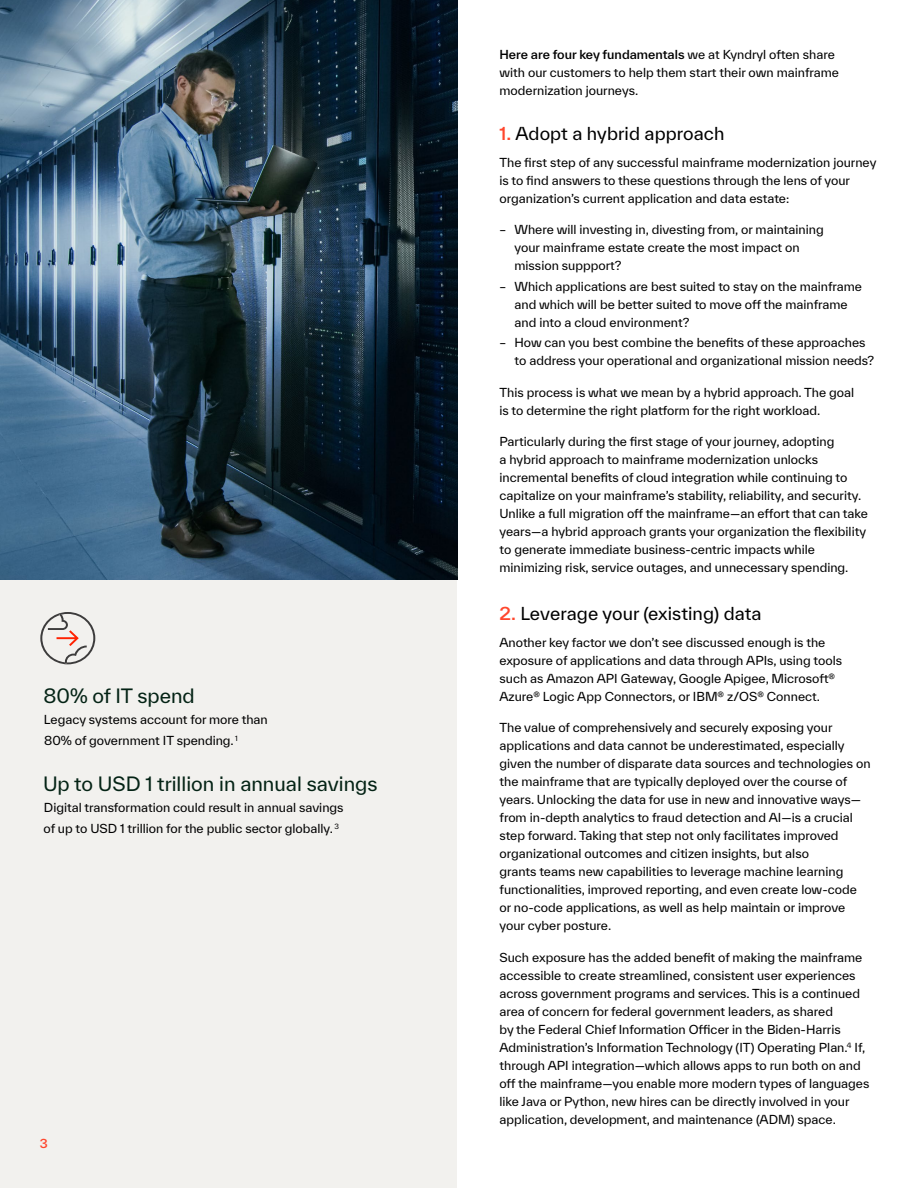
<style>
.page{position:relative;width:918px;height:1188px;background:#fff}
.page>*{position:absolute;margin:0;border:0;box-sizing:border-box;transform-origin:0 0}
.t1{font:19.2px "TWK Everett";color:#042315}
.t2{font:17.25px "TWK Everett";letter-spacing:.005em;color:#000}
.t3{font:12px/18px "TWK Everett";color:#000}
.t4{font:500 12px "TWK Everett";color:#ff462d}
.s1{font-weight:500}
.s2{font-weight:500;color:#ff462d}
</style>
<div class="page">
<div style="left:0;top:1px;width:457px;height:1187px;background:#f2f1ee"></div>
<svg style="left:40px;top:612px;width:55px;height:52px"></svg>
<img style="left:0;top:1px;width:457px;height:578px">
<h1 class="t1" style="left:43px;top:682px;width:153px">80% of IT spend</h1>
<p class="t3" style="left:44px;top:709px;width:225px;line-height:21px">Legacy systems account for more than<br>80% of government IT spending. <sup>1</sup></p>
<h1 class="t1" style="left:43px;top:771px;width:336px">Up to USD 1 trillion in annual savings</h1>
<p class="t3" style="left:44px;top:797px;width:301px;line-height:21px">Digital transformation could result in annual savings of up to USD 1 trillion for the public sector globally. <sup>3</sup></p>
<p class="t4" style="left:40px;top:1135px;width:9px">3</p>
<p class="t3" style="left:500px;top:45px;width:341px"><span class="s1">Here are four key fundamentals</span> we at Kyndryl often share with our customers to help them start their own mainframe modernization journeys.</p>
<h2 class="t2" style="left:500px;top:122px;width:227px"><span class="s2">1.</span> Adopt a hybrid approach</h2>
<p class="t3" style="left:500px;top:153px;width:378px">The first step of any successful mainframe modernization journey is to find answers to these questions through the lens of your organization’s current application and data estate:</p>
<p class="t3" style="left:514px;top:220px;width:311px;text-indent:-15px">– Where will investing in, divesting from, or maintaining your mainframe estate create the most impact on mission suppport?</p>
<p class="t3" style="left:514px;top:277px;width:349px;text-indent:-15px">– Which applications are best suited to stay on the mainframe and which will be better suited to move off the mainframe and into a cloud environment?</p>
<p class="t3" style="left:514px;top:334px;width:361px;text-indent:-15px">– How can you best combine the benefits of these approaches to address your operational and organizational mission needs?</p>
<p class="t3" style="left:500px;top:383px;width:356px">This process is what we mean by a hybrid approach. The goal is to determine the right platform for the right workload.</p>
<p class="t3" style="left:500px;top:433px;width:370px">Particularly during the first stage of your journey, adopting<br>a hybrid approach to mainframe modernization unlocks incremental benefits of cloud integration while continuing to capitalize on your mainframe’s stability, reliability, and security.<br>Unlike a full migration off the mainframe—an effort that can take years—a hybrid approach grants your organization the flexibility to generate immediate business-centric impacts while minimizing risk, service outages, and unnecessary spending.</p>
<h2 class="t2" style="left:500px;top:602px;width:264px"><span class="s2">2.</span> Leverage your (existing) data</h2>
<p class="t3" style="left:500px;top:633px;width:344px">Another key factor we don’t see discussed enough is the exposure of applications and data through APIs, using tools such as Amazon API Gateway, Google Apigee, Microsoft<sup>® </sup>Azure<sup>®</sup> Logic App Connectors, or IBM<sup>®</sup> z/OS<sup>®</sup> Connect.</p>
<p class="t3" style="left:499px;top:718px;width:373px">The value of comprehensively and securely exposing your applications and data cannot be underestimated, especially given the number of disparate data sources and technologies on the mainframe that are typically deployed over the course of years. Unlocking the data for use in new and innovative ways— from in-depth analytics to fraud detection and AI—is a crucial step forward. Taking that step not only facilitates improved organizational outcomes and citizen insights, but also<br>grants teams new capabilities to leverage machine learning functionalities, improved reporting, and even create low-code or no-code applications, as well as help maintain or improve your cyber posture.</p>
<p class="t3" style="left:499px;top:948px;width:371px">Such exposure has the added benefit of making the mainframe accessible to create streamlined, consistent user experiences across government programs and services. This is a continued area of concern for federal government leaders, as shared<br>by the Federal Chief Information Officer in the Biden-Harris Administration’s Information Technology (IT) Operating Plan.<sup>4</sup> If, through API integration—which allows apps to run both on and off the mainframe—you enable more modern types of languages like Java or Python, new hires can be directly involved in your application, development, and maintenance (ADM) space.</p>
</div>
